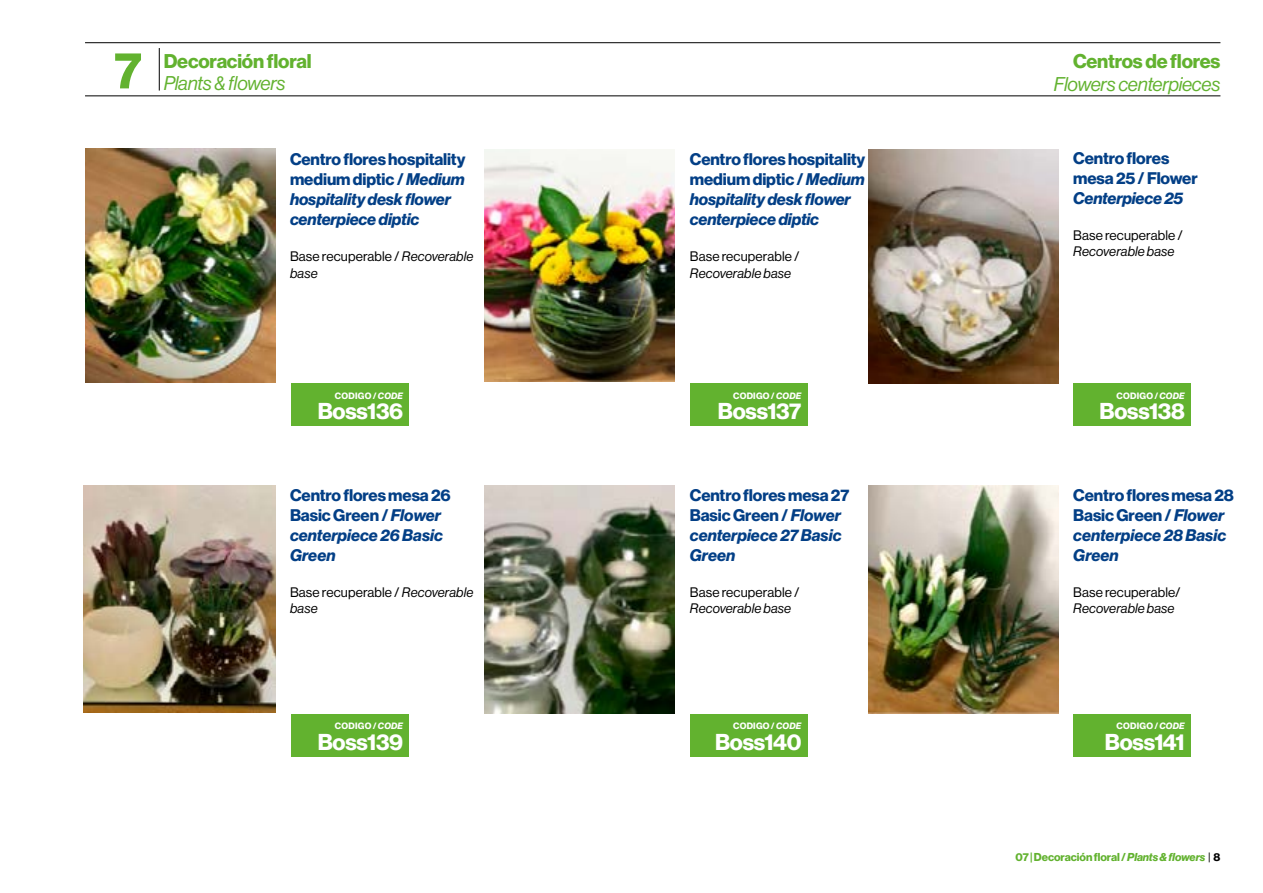
<style>
.page{position:relative;width:1263px;height:893px;background:#fff}
.page>*{position:absolute;margin:0;border:0;box-sizing:border-box;transform-origin:0 0}
.t1{font:700 51px "Neue Haas Grotesk Display";color:#62b22f}
.t2{font:700 22.5px "Neue Haas Grotesk Display";letter-spacing:-.01em;color:#fff}
.t3{font:italic 19.5px "Neue Haas Grotesk Display";letter-spacing:-.015em;color:#62b22f}
.t4{font:700 19.5px "Neue Haas Grotesk Display";letter-spacing:-.01em;color:#62b22f}
.t5{font:700 16.5px/19.8px "Neue Haas Grotesk Display";letter-spacing:-.005em;color:#033f86}
.t6{font:16.5px/19.8px "N Haas Grotesk DS Pro 76 Bd It";letter-spacing:-.005em;color:#033f86}
.t7{font:13.5px/16.5px "Neue Haas Grotesk Display";letter-spacing:.01em;color:#000}
.t8{font:italic 13.5px "Neue Haas Grotesk Display";letter-spacing:.005em;color:#000}
.t9{font:700 11.25px "Neue Haas Grotesk Display";letter-spacing:-.005em;color:#62b22f}
.t10{font:700 9px "Neue Haas Grotesk Display";letter-spacing:.03em;color:#fff}
.s1{font-family:"N Haas Grotesk DS Pro 76 Bd It";font-weight:400}
.s2{font-style:italic}
.s3{font-weight:400;color:#000}
.s4{color:#000}
</style>
<div class="page">
<img style="left:484px;top:150px;width:190px;height:232px">
<img style="left:868px;top:150px;width:190px;height:233px">
<img style="left:86px;top:149px;width:189px;height:234px">
<img style="left:84px;top:486px;width:191px;height:227px">
<img style="left:484px;top:486px;width:190px;height:228px">
<img style="left:868px;top:486px;width:190px;height:228px">
<hr style="left:85px;top:96px;width:1135px;height:1px;background:#000">
<hr style="left:159px;top:48px;width:1px;height:43px;background:#000">
<hr style="left:85px;top:42px;width:1135px;height:1px;background:#000">
<div style="left:292px;top:383px;width:117px;height:43px;background:#62b22f"></div>
<div style="left:292px;top:714px;width:117px;height:42px;background:#62b22f"></div>
<div style="left:690px;top:383px;width:117px;height:43px;background:#62b22f"></div>
<div style="left:690px;top:714px;width:117px;height:42px;background:#62b22f"></div>
<div style="left:1073px;top:383px;width:118px;height:43px;background:#62b22f"></div>
<div style="left:1073px;top:714px;width:118px;height:42px;background:#62b22f"></div>
<h1 class="t1" style="left:114px;top:41px;width:29px">7</h1>
<p class="t4" style="left:164px;top:49px;width:149px">Decoración floral</p>
<p class="t3" style="left:164px;top:72px;width:123px">Plants &amp; flowers</p>
<p class="t5" style="left:290px;top:150px;width:177px">Centro flores hospitality medium diptic / <span class="s1">Medium</span></p>
<p class="t6" style="left:290px;top:190px;width:162px">hospitality desk flower centerpiece diptic</p>
<p class="t7" style="left:290px;top:248px;width:185px">Base recuperable / <span class="s2">Recoverable base</span></p>
<p class="t10" style="left:335px;top:390px;width:70px">CODIGO / <span class="s1">CODE</span></p>
<h2 class="t2" style="left:318px;top:398px;width:87px">Boss136</h2>
<p class="t5" style="left:290px;top:486px;width:162px">Centro flores mesa 26<br>Basic Green / <span class="s1">Flower</span></p>
<p class="t6" style="left:290px;top:525px;width:154px">centerpiece 26 Basic<br>Green</p>
<p class="t7" style="left:290px;top:584px;width:185px">Base recuperable / <span class="s2">Recoverable base</span></p>
<p class="t10" style="left:335px;top:721px;width:70px">CODIGO / <span class="s1">CODE</span></p>
<h2 class="t2" style="left:318px;top:729px;width:87px">Boss139</h2>
<p class="t4" style="left:1073px;top:50px;width:149px">Centros de flores</p>
<p class="t3" style="left:1054px;top:73px;width:168px">Flowers centerpieces</p>
<p class="t5" style="left:690px;top:150px;width:177px">Centro flores hospitality medium diptic / <span class="s1">Medium</span></p>
<p class="t6" style="left:690px;top:190px;width:162px">hospitality desk flower centerpiece diptic</p>
<p class="t7" style="left:690px;top:248px;width:111px">Base recuperable /</p>
<p class="t8" style="left:690px;top:265px;width:103px">Recoverable base</p>
<p class="t5" style="left:1073px;top:149px;width:126px">Centro flores mesa 25 / Flower</p>
<p class="t6" style="left:1073px;top:188px;width:112px">Centerpiece 25</p>
<p class="t7" style="left:1073px;top:227px;width:111px">Base recuperable /</p>
<p class="t8" style="left:1073px;top:244px;width:103px">Recoverable base</p>
<p class="t10" style="left:733px;top:390px;width:70px">CODIGO / <span class="s1">CODE</span></p>
<p class="t10" style="left:1116px;top:390px;width:70px">CODIGO / <span class="s1">CODE</span></p>
<h2 class="t2" style="left:718px;top:398px;width:85px">Boss137</h2>
<h2 class="t2" style="left:1099px;top:398px;width:87px">Boss138</h2>
<p class="t5" style="left:690px;top:486px;width:161px">Centro flores mesa 27<br>Basic Green / <span class="s1">Flower</span></p>
<p class="t6" style="left:690px;top:525px;width:153px">centerpiece 27 Basic<br>Green</p>
<p class="t7" style="left:690px;top:584px;width:111px">Base recuperable /</p>
<p class="t8" style="left:690px;top:601px;width:103px">Recoverable base</p>
<p class="t5" style="left:1073px;top:486px;width:162px">Centro flores mesa 28<br>Basic Green / <span class="s1">Flower</span></p>
<p class="t6" style="left:1073px;top:525px;width:154px">centerpiece 28 Basic<br>Green</p>
<p class="t7" style="left:1073px;top:584px;width:109px">Base recuperable/</p>
<p class="t8" style="left:1073px;top:601px;width:103px">Recoverable base</p>
<p class="t10" style="left:733px;top:721px;width:70px">CODIGO / <span class="s1">CODE</span></p>
<p class="t10" style="left:1116px;top:721px;width:70px">CODIGO / <span class="s1">CODE</span></p>
<h2 class="t2" style="left:715px;top:729px;width:88px">Boss140</h2>
<h2 class="t2" style="left:1105px;top:729px;width:81px">Boss141</h2>
<p class="t9" style="left:1016px;top:850px;width:206px">07 | Decoración floral / <span class="s1">Plants &amp; flowers</span> <span class="s3">|</span> <span class="s4">8</span></p>
</div>
